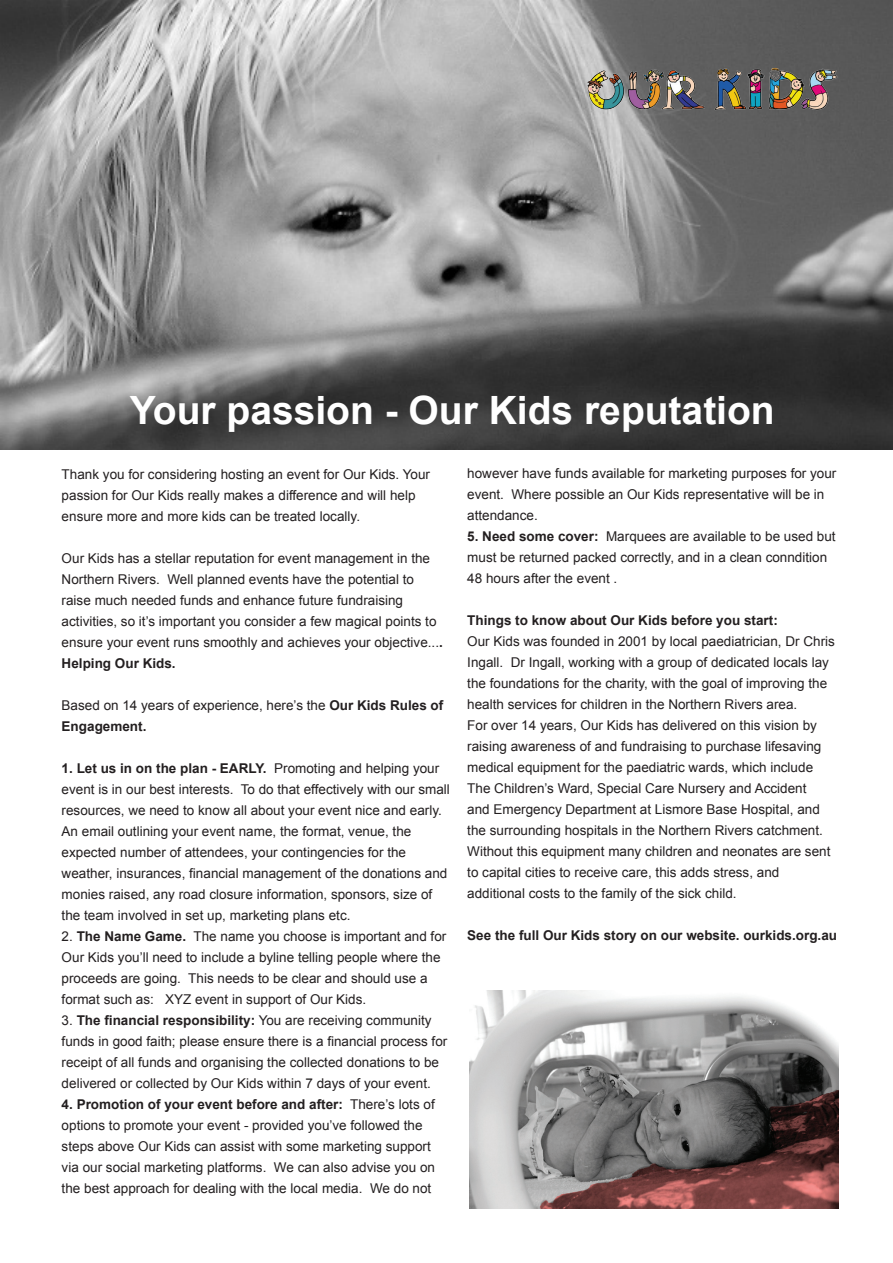
<style>
.page{position:relative;width:893px;height:1263px;background:#fff}
.page>*{position:absolute;margin:0;border:0;box-sizing:border-box;transform-origin:0 0}
.t1{font:700 39px "Arial";color:#fff}
.t2{font:13.5px/21px "Arial";color:#231f20}
.t3{font:700 13.5px "Arial";color:#231f20}
.s1{font-weight:700}
</style>
<div class="page">
<img style="left:0;top:0;width:893px;height:450px">
<img style="left:585px;top:68px;width:254px;height:43px">
<img style="left:470px;top:991px;width:369px;height:218px">
<h1 class="t1" style="left:130px;top:384px;width:647px">Your passion - Our Kids reputation</h1>
<p class="t2" style="left:62px;top:464px;width:370px">Thank you for considering hosting an event for Our Kids. Your passion for Our Kids really makes a difference and will help ensure more and more kids can be treated locally.</p>
<p class="t2" style="left:62px;top:548px;width:383px">Our Kids has a stellar reputation for event management in the Northern Rivers. Well planned events have the potential to raise much needed funds and enhance future fundraising activities, so it’s important you consider a few magical points to ensure your event runs smoothly and achieves your objective...<span class="s1">.<br>Helping Our Kids.</span></p>
<p class="t2" style="left:62px;top:695px;width:383px">Based on 14 years of experience, here’s the <span class="s1">Our Kids Rules of<br>Engagement.</span></p>
<p class="t2" style="left:62px;top:758px;width:390px"><span class="s1">1. Let us in on the plan - EARLY.</span> Promoting and helping your event is in our best interests. To do that effectively with our small resources, we need to know all about your event nice and early.<br>An email outlining your event name, the format, venue, the expected number of attendees, your contingencies for the weather, insurances, financial management of the donations and monies raised, any road closure information, sponsors, size of the team involved in set up, marketing plans etc.</p>
<p class="t2" style="left:62px;top:926px;width:386px">2. <span class="s1">The Name Game.</span> The name you choose is important and for Our Kids you’ll need to include a byline telling people where the proceeds are going. This needs to be clear and should use a format such as: XYZ event in support of Our Kids.</p>
<p class="t2" style="left:62px;top:1010px;width:387px">3. <span class="s1">The financial responsibility:</span> You are receiving community funds in good faith; please ensure there is a financial process for receipt of all funds and organising the collected donations to be delivered or collected by Our Kids within 7 days of your event.</p>
<p class="t2" style="left:62px;top:1094px;width:375px"><span class="s1">4. Promotion of your event before and after:</span> There’s lots of options to promote your event - provided you’ve followed the steps above Our Kids can assist with some marketing support via our social marketing platforms. We can also advise you on the best approach for dealing with the local media. We do not</p>
<p class="t2" style="left:467px;top:462px;width:371px">however have funds available for marketing purposes for your event. Where possible an Our Kids representative will be in attendance.</p>
<p class="t2" style="left:467px;top:525px;width:370px"><span class="s1">5. Need some cover:</span> Marquees are available to be used but must be returned packed correctly, and in a clean conndition<br>48 hours after the event .</p>
<p class="t3" style="left:467px;top:611px;width:312px">Things to know about Our Kids before you start:</p>
<p class="t2" style="left:467px;top:630px;width:369px">Our Kids was founded in 2001 by local paediatrician, Dr Chris Ingall. Dr Ingall, working with a group of dedicated locals lay the foundations for the charity, with the goal of improving the health services for children in the Northern Rivers area.<br>For over 14 years, Our Kids has delivered on this vision by raising awareness of and fundraising to purchase lifesaving medical equipment for the paediatric wards, which include The Children’s Ward, Special Care Nursery and Accident<br>and Emergency Department at Lismore Base Hospital, and the surrounding hospitals in the Northern Rivers catchment.<br>Without this equipment many children and neonates are sent to capital cities to receive care, this adds stress, and additional costs to the family of the sick child.</p>
<p class="t3" style="left:467px;top:926px;width:371px">See the full Our Kids story on our website. ourkids.org.au</p>
</div>
